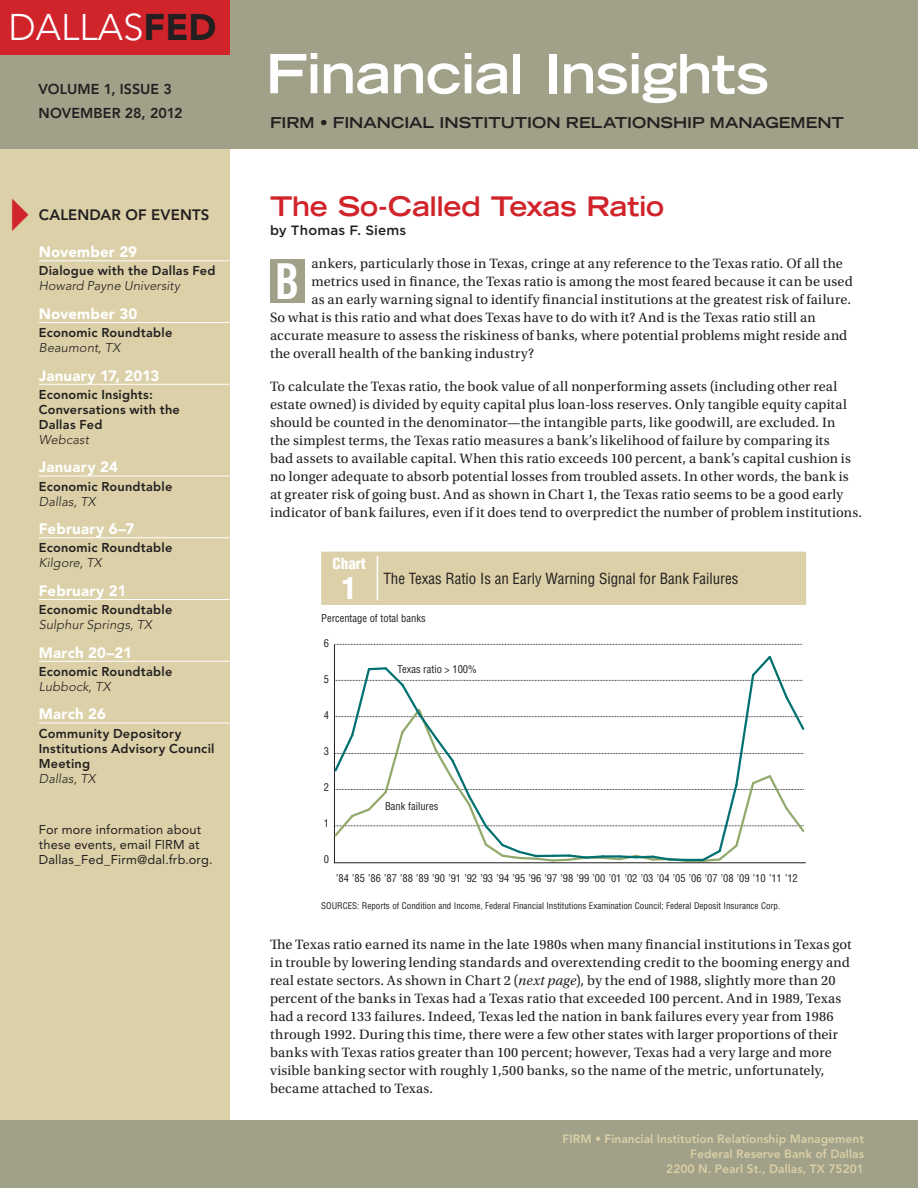
<style>
.page{position:relative;width:918px;height:1188px;background:#fff}
.page>*{position:absolute;margin:0;border:0;box-sizing:border-box;transform-origin:0 0}
.t1{font:700 expanded 54px "Trade Gothic LT Std";letter-spacing:-.02em;color:#fff}
.t2{font:49.5px "Trade Gothic LT Std Bd Cn 20";color:#fff}
.t3{font:300 36.75px "Avenir LT Std";color:#fff}
.Chart{font:900 condensed 30px "Helvetica LT Std";color:#fff}
.TITLE_ARTICLE{font:700 expanded 27px "Trade Gothic LT Std";letter-spacing:-.015em;color:#d1232a}
.DATE{font:900 15px "Avenir LT Std";letter-spacing:.01em;color:#fff}
.ChartTitle{font:condensed 15px "Helvetica LT Std";color:#231f20}
.t4{font:700 expanded 15px "Trade Gothic LT Std";color:#231f20}
.CalendarHead{font:800 15px "Avenir LT Std";letter-spacing:.01em;color:#231f20}
.Chart_word{font:900 condensed 15px "Helvetica LT Std";color:#fff}
.TEXT_BODY{font:14.25px/18px "Utopia Std";letter-spacing:.015em;color:#231f20}
.t5{font:800 14.25px/24px "Avenir LT Std";letter-spacing:.005em;color:#231f20}
.byAuthor{font:500 13.5px "Gotham";letter-spacing:.015em;color:#231f20}
.EventTitles{font:800 12.75px/15px "Avenir LT Std";letter-spacing:.015em;color:#231f20}
.EventLocation{font:italic 300 12.75px "Avenir LT Std";letter-spacing:.01em;color:#231f20}
.FirmWebsite{font:12.75px/15px "Avenir LT Std";letter-spacing:.015em;color:#231f20}
.t6{font:800 12px/15px "Avenir LT Std";color:#dbd0a7;text-align:right}
.ChartAxis{font:condensed 10.5px "Helvetica LT Std";color:#231f20}
.Source{font:condensed 9px "Helvetica LT Std";color:#231f20}
.s1{font-weight:900;color:#231f20}
.s2{font-style:italic}
</style>
<div class="page">
<div style="left:0;top:1px;width:230px;height:1187px;background:#dbd0a7"></div>
<div style="left:0;top:0;width:918px;height:148px;background:#a1a089"></div>
<div style="left:0;top:0;width:230px;height:54px;background:#d1232a"></div>
<div style="left:0;top:1120px;width:918px;height:68px;background:#a1a089"></div>
<hr style="left:39px;top:260px;width:191px;height:1px;background:#fff">
<hr style="left:39px;top:322px;width:191px;height:1px;background:#fff">
<hr style="left:39px;top:384px;width:191px;height:1px;background:#fff">
<hr style="left:39px;top:476px;width:191px;height:1px;background:#fff">
<hr style="left:39px;top:537px;width:191px;height:1px;background:#fff">
<hr style="left:39px;top:599px;width:191px;height:1px;background:#fff">
<hr style="left:39px;top:661px;width:191px;height:1px;background:#fff">
<hr style="left:39px;top:723px;width:191px;height:1px;background:#fff">
<div style="left:270px;top:259px;width:35px;height:44px;background:#a1a089"></div>
<div style="left:321px;top:552px;width:485px;height:53px;background:#dbd0a7"></div>
<hr style="left:377px;top:556px;width:1px;height:44px;background:#fff">
<hr style="left:334px;top:645px;width:1px;height:218px;background:#231f20">
<svg style="left:336px;top:644px;width:466px;height:1px"></svg>
<svg style="left:333px;top:655px;width:473px;height:208px"></svg>
<p class="t3" style="left:9px;top:6px;width:210px">DALLAS<span class="s1">FED</span></p>
<p class="t5" style="left:39px;top:77px;width:146px">VOLUME 1, ISSUE 3<br>NOVEMBER 28, 2012</p>
<p class="CalendarHead" style="left:39px;top:206px;width:172px">CALENDAR OF EVENTS</p>
<p class="DATE" style="left:39px;top:243px;width:100px">November 29</p>
<p class="EventTitles" style="left:39px;top:264px;width:178px">Dialogue with the Dallas Fed</p>
<p class="EventLocation" style="left:39px;top:279px;width:143px">Howard Payne University</p>
<p class="DATE" style="left:39px;top:305px;width:100px">November 30</p>
<p class="EventTitles" style="left:39px;top:325px;width:135px">Economic Roundtable</p>
<p class="EventLocation" style="left:39px;top:340px;width:83px">Beaumont, TX</p>
<p class="DATE" style="left:39px;top:366px;width:122px">January 17, 2013</p>
<p class="EventTitles" style="left:39px;top:387px;width:143px">Economic Insights:<br>Conversations with the<br>Dallas Fed</p>
<p class="EventLocation" style="left:39px;top:432px;width:52px">Webcast</p>
<p class="DATE" style="left:39px;top:458px;width:81px">January 24</p>
<p class="EventTitles" style="left:39px;top:479px;width:135px">Economic Roundtable</p>
<p class="EventLocation" style="left:39px;top:494px;width:58px">Dallas, TX</p>
<p class="DATE" style="left:39px;top:520px;width:97px">February 6–7</p>
<p class="EventTitles" style="left:39px;top:541px;width:135px">Economic Roundtable</p>
<p class="EventLocation" style="left:39px;top:556px;width:64px">Kilgore, TX</p>
<p class="DATE" style="left:39px;top:582px;width:89px">February 21</p>
<p class="EventTitles" style="left:39px;top:602px;width:135px">Economic Roundtable</p>
<p class="EventLocation" style="left:39px;top:617px;width:115px">Sulphur Springs, TX</p>
<p class="DATE" style="left:39px;top:643px;width:95px">March 20–21</p>
<p class="EventTitles" style="left:39px;top:664px;width:135px">Economic Roundtable</p>
<p class="EventLocation" style="left:39px;top:679px;width:73px">Lubbock, TX</p>
<p class="DATE" style="left:39px;top:705px;width:69px">March 26</p>
<p class="EventTitles" style="left:39px;top:726px;width:177px">Community Depository<br>Institutions Advisory Council<br>Meeting</p>
<p class="EventLocation" style="left:39px;top:771px;width:58px">Dallas, TX</p>
<p class="FirmWebsite" style="left:39px;top:822px;width:164px">For more information about</p>
<p class="FirmWebsite" style="left:39px;top:837px;width:175px">these events, email FIRM at<br>Dallas_Fed_Firm@dal.frb.org.</p>
<h1 class="t1" style="left:266px;top:39px;width:505px">Financial Insights</h1>
<p class="t4" style="left:270px;top:112px;width:576px">FIRM • FINANCIAL INSTITUTION RELATIONSHIP MANAGEMENT</p>
<p class="TITLE_ARTICLE" style="left:270px;top:189px;width:396px">The So-Called Texas Ratio</p>
<p class="byAuthor" style="left:270px;top:221px;width:138px">by Thomas F. Siems</p>
<p class="TEXT_BODY" style="left:311px;top:254px;width:533px">ankers, particularly those in Texas, cringe at any reference to the Texas ratio. Of all the</p>
<p class="TEXT_BODY" style="left:311px;top:272px;width:543px">metrics used in finance, the Texas ratio is among the most feared because it can be used</p>
<p class="TEXT_BODY" style="left:311px;top:290px;width:541px">as an early warning signal to identify financial institutions at the greatest risk of failure.</p>
<p class="TEXT_BODY" style="left:270px;top:308px;width:547px">So what is this ratio and what does Texas have to do with it? And is the Texas ratio still an</p>
<p class="TEXT_BODY" style="left:270px;top:326px;width:579px">accurate measure to assess the riskiness of banks, where potential problems might reside and</p>
<p class="TEXT_BODY" style="left:270px;top:344px;width:266px">the overall health of the banking industry?</p>
<p class="TEXT_BODY" style="left:270px;top:377px;width:593px">To calculate the Texas ratio, the book value of all nonperforming assets (including other real estate owned) is divided by equity capital plus loan-loss reserves. Only tangible equity capital should be counted in the denominator—the intangible parts, like goodwill, are excluded. In<br>the simplest terms, the Texas ratio measures a bank’s likelihood of failure by comparing its<br>bad assets to available capital. When this ratio exceeds 100 percent, a bank’s capital cushion is no longer adequate to absorb potential losses from troubled assets. In other words, the bank is at greater risk of going bust. And as shown in Chart 1, the Texas ratio seems to be a good early indicator of bank failures, even if it does tend to overpredict the number of problem institutions.</p>
<p class="t2" style="left:275px;top:251px;width:26px">B</p>
<p class="Chart_word" style="left:333px;top:554px;width:35px">Chart</p>
<p class="Chart" style="left:342px;top:569px;width:16px">1</p>
<p class="ChartTitle" style="left:383px;top:569px;width:357px">The Texas Ratio Is an Early Warning Signal for Bank Failures</p>
<p class="ChartAxis" style="left:321px;top:612px;width:106px">Percentage of total banks</p>
<p class="ChartAxis" style="left:324px;top:636px;width:7px">6</p>
<p class="ChartAxis" style="left:324px;top:672px;width:7px">5</p>
<p class="ChartAxis" style="left:324px;top:708px;width:7px">4</p>
<p class="ChartAxis" style="left:324px;top:744px;width:7px">3</p>
<p class="ChartAxis" style="left:324px;top:781px;width:7px">2</p>
<p class="ChartAxis" style="left:324px;top:817px;width:7px">1</p>
<p class="ChartAxis" style="left:398px;top:662px;width:81px">Texas ratio &gt; 100%</p>
<p class="ChartAxis" style="left:385px;top:800px;width:55px">Bank failures</p>
<p class="ChartAxis" style="left:324px;top:853px;width:7px">0</p>
<p class="ChartAxis" style="left:336px;top:871px;width:463px">’84 ’85 ’86 ’87 ’88 ’89 ’90 ’91 ’92 ’93 ’94 ’95 ’96 ’97 ’98 ’99 ’00 ’01 ’02 ’03 ’04 ’05 ’06 ’07 ’08 ’09 ’10 ’11 ’12</p>
<p class="Source" style="left:321px;top:900px;width:461px">SOURCES: Reports of Condition and Income, Federal Financial Institutions Examination Council; Federal Deposit Insurance Corp.</p>
<p class="TEXT_BODY" style="left:270px;top:936px;width:583px">The Texas ratio earned its name in the late 1980s when many financial institutions in Texas got in trouble by lowering lending standards and overextending credit to the booming energy and real estate sectors. As shown in Chart 2 (<span class="s2">next page</span>), by the end of 1988, slightly more than 20 percent of the banks in Texas had a Texas ratio that exceeded 100 percent. And in 1989, Texas had a record 133 failures. Indeed, Texas led the nation in bank failures every year from 1986 through 1992. During this time, there were a few other states with larger proportions of their banks with Texas ratios greater than 100 percent; however, Texas had a very large and more visible banking sector with roughly 1,500 banks, so the name of the metric, unfortunately, became attached to Texas.</p>
<p class="t6" style="left:563px;top:1131px;width:303px">FIRM • Financial Institution Relationship Management<br>Federal Reserve Bank of Dallas<br>2200 N. Pearl St., Dallas, TX 75201</p>
</div>
